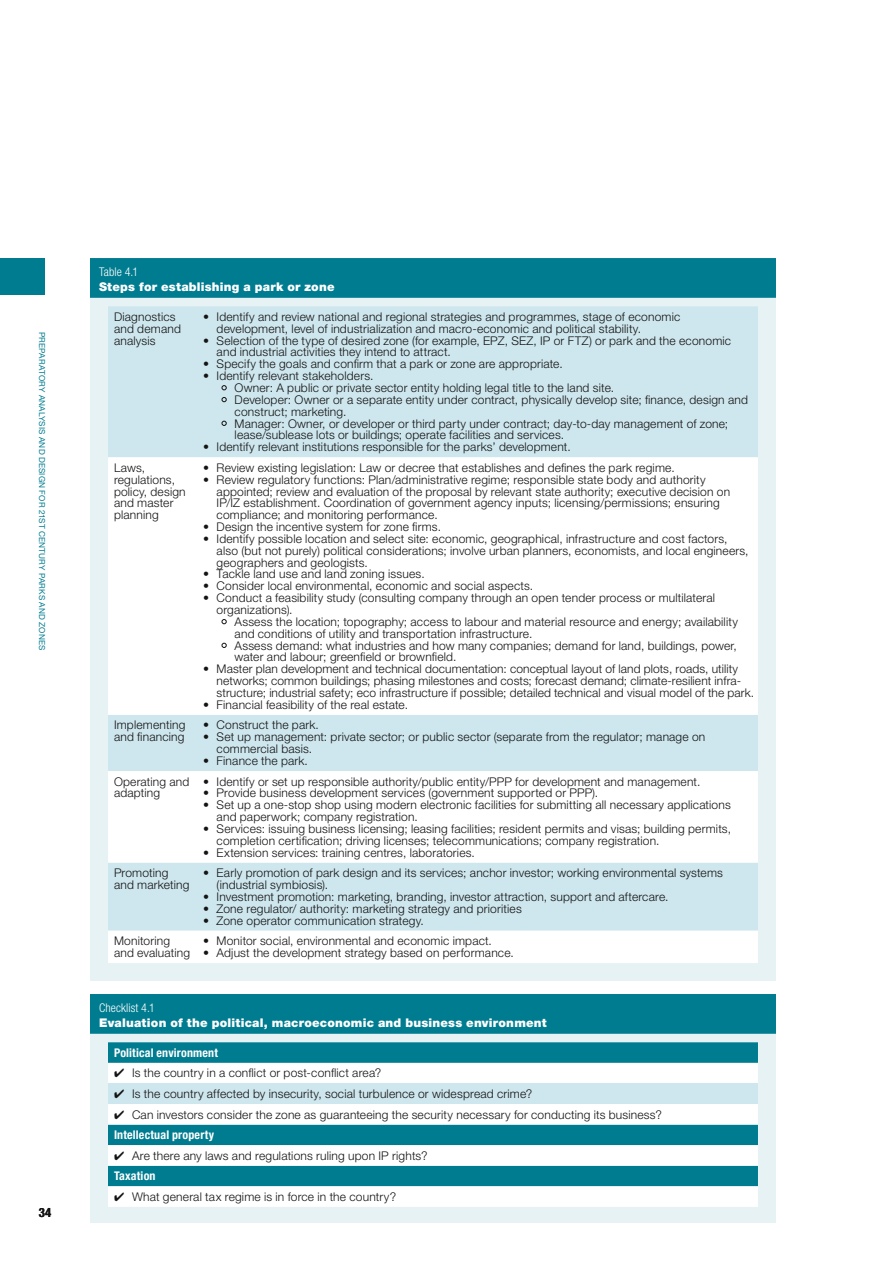
<style>
.page{position:relative;width:893px;height:1263px;background:#fff}
.page>*{position:absolute;margin:0;border:0;box-sizing:border-box;transform-origin:0 0}
.t1{font:700 condensed 12.75px "Helvetica Neue LT Std";color:#131413}
.t2{font:300 12px/11.9px "Helvetica Neue LT Std";letter-spacing:.015em;color:#131413}
.t3{font:900 12px "Helvetica Neue LT Std";letter-spacing:.02em;color:#fff}
.t4{font:300 condensed 12px "Helvetica Neue LT Std";letter-spacing:.01em;color:#fff}
.t5{font:700 condensed 12px "Helvetica Neue LT Std";letter-spacing:.015em;color:#fff}
.t6{font:8.25px "Helvetica Neue LT Std";letter-spacing:.02em;color:#007c90}
.s1{font-weight:700;font-stretch:condensed;color:#fff}
</style>
<div class="page">
<div style="left:0;top:259px;width:45px;height:36px;background:#007c90"></div>
<div style="left:90px;top:259px;width:686px;height:722px;background:#e7f2f4"></div>
<div style="left:108px;top:306px;width:650px;height:151px;background:#cee6ed"></div>
<svg style="left:108px;top:457px;width:650px;height:506px;fill:#fff"></svg>
<svg style="left:222px;top:385px;width:5px;height:5px"></svg>
<svg style="left:222px;top:397px;width:5px;height:5px"></svg>
<svg style="left:222px;top:421px;width:5px;height:5px"></svg>
<svg style="left:222px;top:619px;width:5px;height:5px"></svg>
<svg style="left:222px;top:643px;width:5px;height:5px"></svg>
<div style="left:90px;top:258px;width:686px;height:40px;background:#007c90"></div>
<div style="left:90px;top:995px;width:686px;height:228px;background:#e7f2f4"></div>
<svg style="left:108px;top:1042px;width:650px;height:21px;fill:#007c90"></svg>
<svg style="left:108px;top:1063px;width:650px;height:144px;fill:#fff"></svg>
<div style="left:108px;top:1083px;width:650px;height:21px;background:#cee6ed"></div>
<div style="left:90px;top:994px;width:686px;height:40px;background:#007c90"></div>
<p class="t6" style="left:47px;top:332px;width:320px;rotate:90deg">PREPARATORY ANALYSIS AND DESIGN FOR 21ST CENTURY PARKS AND ZONES</p>
<p class="t1" style="left:39px;top:1204px;width:14px">34</p>
<p class="t4" style="left:99px;top:265px;width:41px">Table 4.1</p>
<p class="t3" style="left:99px;top:280px;width:237px">Steps for establishing a park or zone</p>
<p class="t2" style="left:114px;top:310px;width:68px">Diagnostics and demand analysis</p>
<p class="t2" style="left:217px;top:310px;width:465px;text-indent:-14px">• Identify and review national and regional strategies and programmes, stage of economic development, level of industrialization and macro-economic and political stability.</p>
<p class="t2" style="left:217px;top:334px;width:516px;text-indent:-14px">• Selection of the type of desired zone (for example, EPZ, SEZ, IP or FTZ) or park and the economic and industrial activities they intend to attract.</p>
<p class="t2" style="left:203px;top:358px;width:361px">• Specify the goals and confirm that a park or zone are appropriate.</p>
<p class="t2" style="left:235px;top:370px;width:515px;text-indent:-32px">• Identify relevant stakeholders.<br>Owner: A public or private sector entity holding legal title to the land site.<br>Developer: Owner or a separate entity under contract, physically develop site; finance, design and construct; marketing.<br>Manager: Owner, or developer or third party under contract; day-to-day management of zone; lease/sublease lots or buildings; operate facilities and services.</p>
<p class="t2" style="left:203px;top:441px;width:369px">• Identify relevant institutions responsible for the parks’ development.</p>
<p class="t2" style="left:114px;top:461px;width:73px">Laws, regulations, policy, design and master planning</p>
<p class="t2" style="left:203px;top:461px;width:473px">• Review existing legislation: Law or decree that establishes and defines the park regime.</p>
<p class="t2" style="left:217px;top:473px;width:515px;text-indent:-14px">• Review regulatory functions: Plan/administrative regime; responsible state body and authority appointed; review and evaluation of the proposal by relevant state authority; executive decision on IP/IZ establishment. Coordination of government agency inputs; licensing/permissions; ensuring compliance; and monitoring performance.</p>
<p class="t2" style="left:203px;top:521px;width:239px">• Design the incentive system for zone firms.</p>
<p class="t2" style="left:217px;top:532px;width:533px;text-indent:-14px">• Identify possible location and select site: economic, geographical, infrastructure and cost factors, also (but not purely) political considerations; involve urban planners, economists, and local engineers, geographers and geologists.</p>
<p class="t2" style="left:203px;top:568px;width:223px">• Tackle land use and land zoning issues.</p>
<p class="t2" style="left:203px;top:580px;width:332px">• Consider local environmental, economic and social aspects.</p>
<p class="t2" style="left:217px;top:592px;width:500px;text-indent:-14px">• Conduct a feasibility study (consulting company through an open tender process or multilateral organizations).</p>
<p class="t2" style="left:235px;top:615px;width:505px">Assess the location; topography; access to labour and material resource and energy; availability and conditions of utility and transportation infrastructure.<br>Assess demand: what industries and how many companies; demand for land, buildings, power, water and labour; greenfield or brownfield.</p>
<p class="t2" style="left:217px;top:663px;width:539px;text-indent:-14px">• Master plan development and technical documentation: conceptual layout of land plots, roads, utility networks; common buildings; phasing milestones and costs; forecast demand; climate-resilient infra&shy;structure; industrial safety; eco infrastructure if possible; detailed technical and visual model of the park.</p>
<p class="t2" style="left:203px;top:698px;width:206px">• Financial feasibility of the real estate.</p>
<p class="t2" style="left:114px;top:719px;width:73px">Implementing and financing</p>
<p class="t2" style="left:203px;top:719px;width:117px">• Construct the park.</p>
<p class="t2" style="left:217px;top:731px;width:490px;text-indent:-14px">• Set up management: private sector; or public sector (separate from the regulator; manage on commercial basis.</p>
<p class="t2" style="left:203px;top:754px;width:106px">• Finance the park.</p>
<p class="t2" style="left:114px;top:775px;width:77px">Operating and adapting</p>
<p class="t2" style="left:203px;top:775px;width:499px">• Identify or set up responsible authority/public entity/PPP for development and management.</p>
<p class="t2" style="left:203px;top:787px;width:397px">• Provide business development services (government supported or PPP).</p>
<p class="t2" style="left:217px;top:799px;width:516px;text-indent:-14px">• Set up a one-stop shop using modern electronic facilities for submitting all necessary applications and paperwork; company registration.</p>
<p class="t2" style="left:217px;top:822px;width:516px;text-indent:-14px">• Services: issuing business licensing; leasing facilities; resident permits and visas; building permits, completion certification; driving licenses; telecommunications; company registration.</p>
<p class="t2" style="left:203px;top:846px;width:273px">• Extension services: training centres, laboratories.</p>
<p class="t2" style="left:114px;top:867px;width:77px">Promoting and marketing</p>
<p class="t2" style="left:217px;top:867px;width:508px;text-indent:-14px">• Early promotion of park design and its services; anchor investor; working environmental systems (industrial symbiosis).</p>
<p class="t2" style="left:203px;top:890px;width:467px">• Investment promotion: marketing, branding, investor attraction, support and aftercare.</p>
<p class="t2" style="left:203px;top:902px;width:320px">• Zone regulator/ authority: marketing strategy and priorities</p>
<p class="t2" style="left:203px;top:914px;width:222px">• Zone operator communication strategy.</p>
<p class="t2" style="left:114px;top:935px;width:78px">Monitoring and evaluating</p>
<p class="t2" style="left:203px;top:935px;width:290px">• Monitor social, environmental and economic impact.</p>
<p class="t2" style="left:203px;top:946px;width:312px">• Adjust the development strategy based on performance.</p>
<p class="t4" style="left:99px;top:1001px;width:57px">Checklist 4.1</p>
<p class="t3" style="left:99px;top:1016px;width:449px">Evaluation of the political, macroeconomic and business environment</p>
<p class="t5" style="left:114px;top:1045px;width:105px">Political environment</p>
<p class="t2" style="left:114px;top:1067px;width:269px">✔ Is the country in a conflict or post-conflict area?</p>
<p class="t2" style="left:114px;top:1087px;width:420px">✔ Is the country affected by insecurity, social turbulence or widespread crime?</p>
<p class="t2" style="left:114px;top:1104px;width:549px;line-height:20.5px">✔ Can investors consider the zone as guaranteeing the security necessary for conducting its business?<br><span class="s1">Intellectual property</span></p>
<p class="t2" style="left:114px;top:1145px;width:315px;line-height:20.5px">✔ Are there any laws and regulations ruling upon IP rights?<br><span class="s1">Taxation</span></p>
<p class="t2" style="left:114px;top:1190px;width:284px">✔ What general tax regime is in force in the country?</p>
</div>
